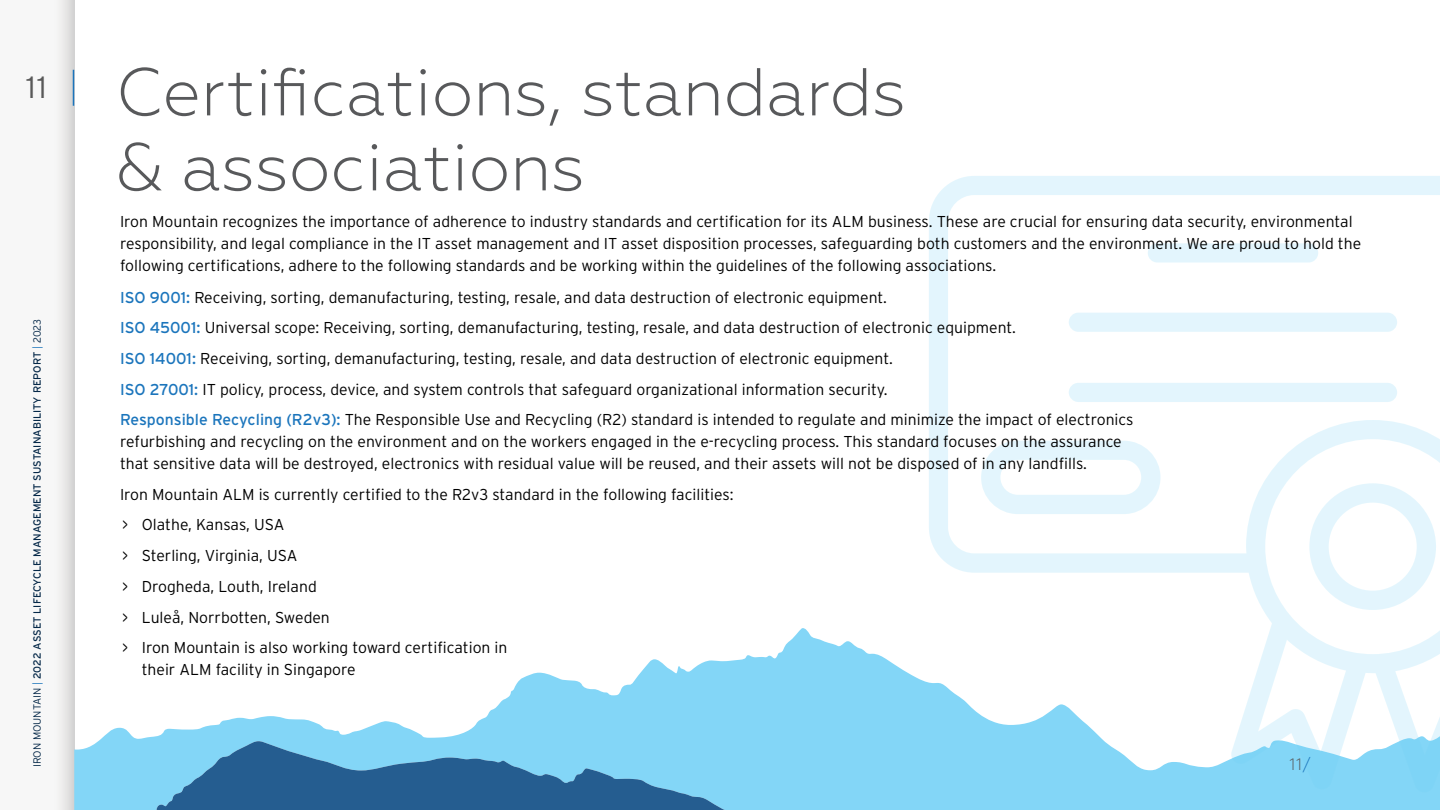
<style>
.page{position:relative;width:1440px;height:810px;background:#fff}
.page>*{position:absolute;margin:0;border:0;box-sizing:border-box;transform-origin:0 0}
.t1{font:300 67.5px/75px "Geometria";color:#58595b}
.t2{font:300 30.75px "Interstate";color:#595959}
.t3{font:300 16.5px "Geometria";color:#58595b}
.t4{font:300 15.75px/30.8px "Interstate";color:#000}
.t5{font:10.5px "Interstate";color:#052848}
.s1{font-weight:300}
.s2{font-weight:300;color:#1b75bc}
.s3{font-weight:400;color:#1b75bc}
.s4{color:#1b75bc}
</style>
<div class="page">
<div style="left:0;top:0;width:74px;height:810px;background:#f7f7f7"></div>
<svg style="left:74px;top:628px;width:1366px;height:182px"></svg>
<svg style="left:75px;top:741px;width:1166px;height:69px;fill:#83d6f7"></svg>
<svg style="left:929px;top:176px;width:511px;height:618px"></svg>
<div style="left:1148px;top:243px;width:170px;height:20px;background:#e3f5fd;border-radius:10px"></div>
<div style="left:1069px;top:313px;width:328px;height:19px;background:#e3f5fd;border-radius:10px"></div>
<div style="left:1069px;top:383px;width:328px;height:19px;background:#e3f5fd;border-radius:10px"></div>
<svg style="left:981px;top:441px;width:180px;height:73px"></svg>
<svg style="left:1309px;top:483px;width:127px;height:127px"></svg>
<hr style="left:73px;top:70px;width:1px;height:36px;background:#1b75bc">
<h2 class="t2" style="left:26px;top:70px;width:22px">11</h2>
<p class="t5" style="left:31px;top:767px;width:450px;rotate:-90deg"><span class="s1">IRON MOUNTAIN</span> <span class="s2">|</span> 2022 ASSET LIFECYCLE MANAGEMENT SUSTAINABILITY REPORT <span class="s2">|</span> <span class="s1">2023</span></p>
<h1 class="t1" style="left:116px;top:54px;width:792px">Certifications, standards &amp; associations</h1>
<p class="t4" style="left:120px;top:211px;width:1243px;line-height:21.8px">Iron Mountain recognizes the importance of adherence to industry standards and certification for its ALM business. These are crucial for ensuring data security, environmental responsibility, and legal compliance in the IT asset management and IT asset disposition processes, safeguarding both customers and the environment. We are proud to hold the following certifications, adhere to the following standards and be working within the guidelines of the following associations.</p>
<p class="t4" style="left:120px;top:281px;width:1015px"><span class="s3">ISO 9001:</span> Receiving, sorting, demanufacturing, testing, resale, and data destruction of electronic equipment.<br><span class="s3">ISO 45001:</span> Universal scope: Receiving, sorting, demanufacturing, testing, resale, and data destruction of electronic equipment.<br><span class="s3">ISO 14001:</span> Receiving, sorting, demanufacturing, testing, resale, and data destruction of electronic equipment.<br><span class="s3">ISO 27001:</span> IT policy, process, device, and system controls that safeguard organizational information security.<br><span class="s3">Responsible Recycling (R2v3):</span> The Responsible Use and Recycling (R2) standard is intended to regulate and minimize the impact of electronics</p>
<p class="t4" style="left:120px;top:431px;width:1003px;line-height:21.8px">refurbishing and recycling on the environment and on the workers engaged in the e-recycling process. This standard focuses on the assurance that sensitive data will be destroyed, electronics with residual value will be reused, and their assets will not be disposed of in any landfills.</p>
<p class="t4" style="left:120px;top:479px;width:615px">Iron Mountain ALM is currently certified to the R2v3 standard in the following facilities: &gt; Olathe, Kansas, USA<br>&gt; Sterling, Virginia, USA<br>&gt; Drogheda, Louth, Ireland<br>&gt; Luleå, Norrbotten, Sweden<br>&gt; Iron Mountain is also working toward certification in</p>
<p class="t4" style="left:142px;top:654px;width:215px">their ALM facility in Singapore</p>
<p class="t3" style="left:1289px;top:754px;width:23px">11<span class="s4">/</span></p>
</div>
